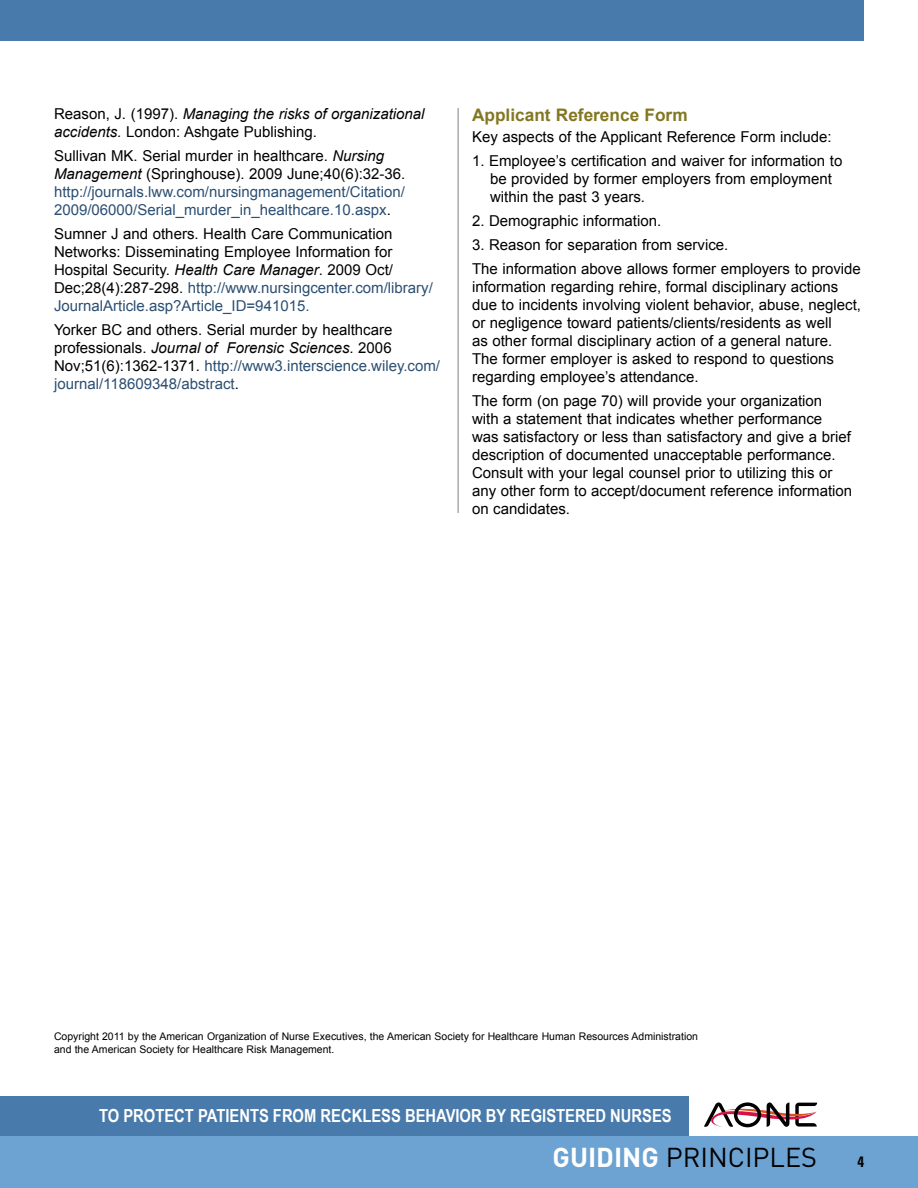
<style>
.page{position:relative;width:918px;height:1188px;background:#fff}
.page>*{position:absolute;margin:0;border:0;box-sizing:border-box;transform-origin:0 0}
.t1{font:27px "DIN";color:#000}
.t2{font:700 18px "Arial Narrow";color:#fff}
.t3{font:700 17.25px "Arial";color:#837722}
.t4{font:15px/18px "Arial";color:#000}
.t5{font:15px/18px "Arial";color:#2c4f72}
.t6{font:italic 15px/18px "Arial";color:#000}
.t7{font:700 condensed 15px "Univers";color:#000}
.t8{font:10.5px/13.5px "Arial";color:#000}
.s1{font-style:normal}
.s2{color:#000}
.s3{font-style:italic;color:#000}
.s4{font-style:italic}
.s5{color:#2c4f72}
.s6{font-weight:700;color:#fff}
</style>
<div class="page">
<div style="left:0;top:1136px;width:918px;height:52px;background:#6ca3d3"></div>
<div style="left:0;top:0;width:864px;height:40px;background:#487aab"></div>
<div style="left:0;top:1096px;width:688px;height:40px;background:#487aab"></div>
<svg style="left:704px;top:1102px;width:113px;height:26px"></svg>
<hr style="left:458px;top:108px;width:1px;height:405px;background:#808285">
<p class="t6" style="left:54px;top:105px;width:372px"><span class="s1">Reason, J. (1997).</span> Managing the risks of organizational accidents. <span class="s1">London: Ashgate Publishing.</span></p>
<p class="t5" style="left:54px;top:147px;width:353px"><span class="s2">Sullivan MK. Serial murder in healthcare.</span> <span class="s3">Nursing Management</span> <span class="s2">(Springhouse). 2009 June;40(6):32-36. </span>http://journals.lww.com/nursingmanagement/Citation/ 2009/06000/Serial_murder_in_healthcare.10.aspx<span class="s2">.</span></p>
<p class="t4" style="left:54px;top:225px;width:380px">Sumner J and others. Health Care Communication Networks: Disseminating Employee Information for Hospital Security. <span class="s4">Health Care Manager</span>. 2009 Oct/ Dec;28(4):287-298. <span class="s5">http://www.nursingcenter.com/library/ JournalArticle.asp?Article_ID=941015.</span></p>
<p class="t4" style="left:54px;top:321px;width:388px">Yorker BC and others. Serial murder by healthcare professionals. <span class="s4">Journal of Forensic Sciences</span>. 2006<br>Nov;51(6):1362-1371. <span class="s5">http://www3.interscience.wiley.com/ journal/118609348/abstract</span>.</p>
<p class="t3" style="left:472px;top:105px;width:217px">Applicant Reference Form</p>
<p class="t4" style="left:472px;top:127px;width:361px">Key aspects of the Applicant Reference Form include:</p>
<p class="t4" style="left:490px;top:151px;width:354px;text-indent:-18px">1. Employee’s certification and waiver for information to be provided by former employers from employment within the past 3 years.</p>
<p class="t4" style="left:472px;top:211px;width:191px">2. Demographic information.</p>
<p class="t4" style="left:472px;top:232px;width:390px;line-height:24px">3. Reason for separation from service.<br>The information above allows former employers to provide</p>
<p class="t4" style="left:472px;top:277px;width:390px">information regarding rehire, formal disciplinary actions due to incidents involving violent behavior, abuse, neglect, or negligence toward patients/clients/residents as well<br>as other formal disciplinary action of a general nature.<br>The former employer is asked to respond to questions regarding employee’s attendance.</p>
<p class="t4" style="left:472px;top:391px;width:382px">The form (on page 70) will provide your organization with a statement that indicates whether performance was satisfactory or less than satisfactory and give a brief description of documented unacceptable performance.<br>Consult with your legal counsel prior to utilizing this or any other form to accept/document reference information on candidates.</p>
<p class="t8" style="left:54px;top:1029px;width:646px">Copyright 2011 by the American Organization of Nurse Executives, the American Society for Healthcare Human Resources Administration and the American Society for Healthcare Risk Management.</p>
<p class="t2" style="left:99px;top:1105px;width:574px">TO PROTECT PATIENTS FROM RECKLESS BEHAVIOR BY REGISTERED NURSES</p>
<h1 class="t1" style="left:553px;top:1140px;width:266px"><span class="s6">Guiding</span> PRINCIPLES</h1>
<p class="t7" style="left:857px;top:1152px;width:8px">4</p>
</div>
